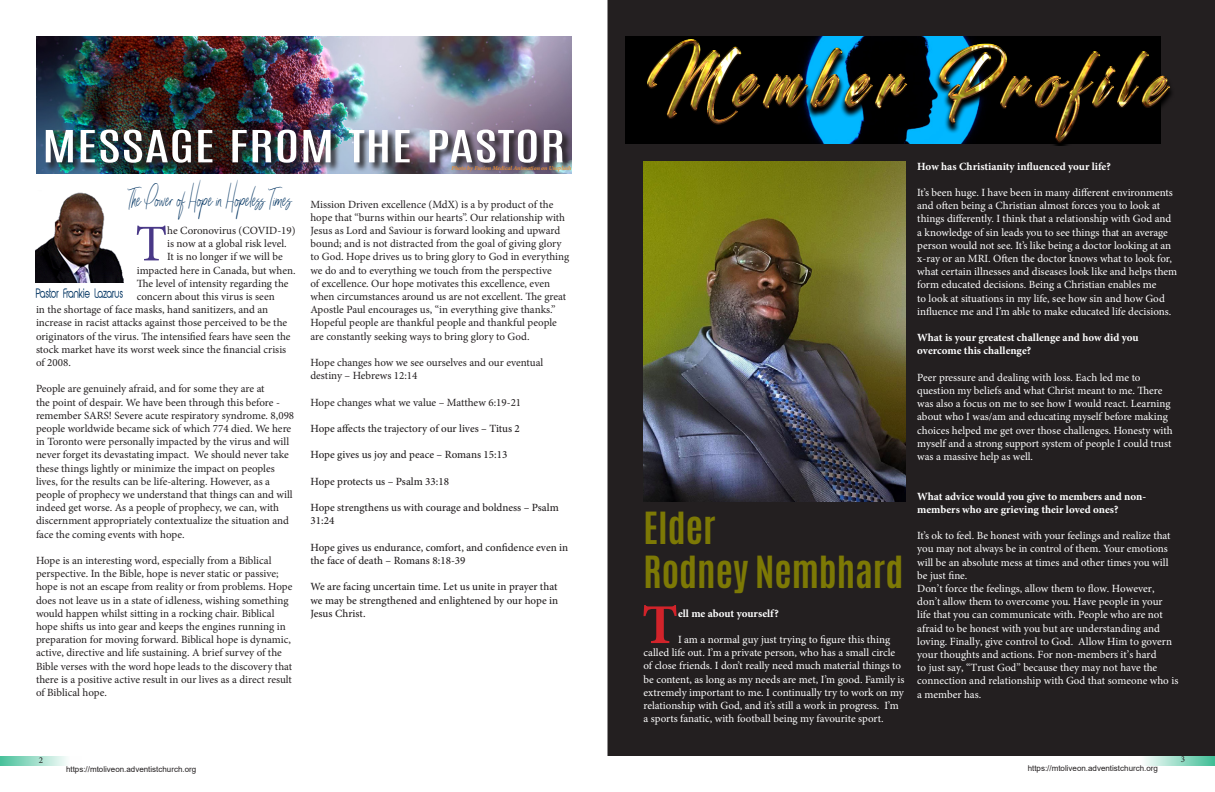
<style>
.page{position:relative;width:1215px;height:792px;background:#fff}
.page>*{position:absolute;margin:0;border:0;box-sizing:border-box;transform-origin:0 0}
.t1{font:700 56.3px "Minion Pro";color:#d1232a}
.t2{font:51.6px "Minion Pro";color:#493887}
.t3{font:37.7px "Antonio";color:#fff;scale:1.46 1}
.t4{font:700 37px "Antonio";color:#7d7905}
.t5{font:17px "Monique Script";color:#003361;scale:.71 1}
.t6{font:12px "Abeatby Kai";color:#003361;scale:.71 1}
.t7{font:11px/13.2px "Minion Pro";color:#231f20}
.t8{font:11px/13.2px "Minion Pro";color:#fff}
.t9{font:500 11px/13.2px "Minion Pro";color:#231f20}
.t10{font:700 11px/13.2px "Minion Pro";color:#fff}
.t11{font:9px "Minion Pro";color:#231f20}
.t12{font:8px "Arial";color:#231f20}
.t13{font:italic 700 6px "Minion Pro";letter-spacing:-.005em;color:#e48c35}
</style>
<div class="page">
<svg style="left:0;top:757px;width:67px;height:9px"></svg>
<svg style="left:1145px;top:756px;width:70px;height:9px"></svg>
<img style="left:36px;top:36px;width:536px;height:137px">
<img style="left:45px;top:129px;width:527px;height:44px">
<img style="left:36px;top:192px;width:88px;height:91px">
<div style="left:608px;top:0;width:607px;height:756px;background:#231f20"></div>
<div style="left:626px;top:36px;width:535px;height:108px;background:#000"></div>
<img style="left:644px;top:38px;width:535px;height:108px">
<img style="left:644px;top:161px;width:261px;height:340px">
<p class="t3" style="left:42px;top:119px;width:360px">MESSAGE FROM THE PASTOR</p>
<p class="t5" style="left:128px;top:191px;width:232px">The Power of Hope in Hopeless Times</p>
<p class="t2" style="left:135px;top:209px;width:33px">T</p>
<p class="t7" style="left:167px;top:224px;width:130px">he Coronovirus (COVID-19)</p>
<p class="t7" style="left:167px;top:237px;width:121px">is now at a global risk level.</p>
<p class="t7" style="left:167px;top:250px;width:117px">It is no longer if we will be</p>
<p class="t7" style="left:137px;top:264px;width:160px">impacted here in Canada, but when.</p>
<p class="t7" style="left:137px;top:277px;width:153px">The level of intensity regarding the</p>
<p class="t7" style="left:137px;top:290px;width:139px">concern about this virus is seen</p>
<p class="t7" style="left:36px;top:303px;width:234px">in the shortage of face masks, hand sanitizers, and an</p>
<p class="t7" style="left:36px;top:316px;width:253px">increase in racist attacks against those perceived to be the</p>
<p class="t7" style="left:36px;top:330px;width:256px">originators of the virus. The intensified fears have seen the</p>
<p class="t7" style="left:36px;top:343px;width:252px">stock market have its worst week since the financial crisis</p>
<p class="t7" style="left:36px;top:356px;width:36px">of 2008.</p>
<p class="t7" style="left:36px;top:382px;width:260px">People are genuinely afraid, and for some they are at<br>the point of despair. We have been through this before - remember SARS! Severe acute respiratory syndrome. 8,098 people worldwide became sick of which 774 died. We here in Toronto were personally impacted by the virus and will never forget its devastating impact. We should never take these things lightly or minimize the impact on peoples lives, for the results can be life-altering. However, as a people of prophecy we understand that things can and will indeed get worse. As a people of prophecy, we can, with discernment appropriately contextualize the situation and face the coming events with hope.</p>
<p class="t7" style="left:36px;top:554px;width:258px">Hope is an interesting word, especially from a Biblical perspective. In the Bible, hope is never static or passive; hope is not an escape from reality or from problems. Hope does not leave us in a state of idleness, wishing something would happen whilst sitting in a rocking chair. Biblical hope shifts us into gear and keeps the engines running in preparation for moving forward. Biblical hope is dynamic, active, directive and life sustaining. A brief survey of the Bible verses with the word hope leads to the discovery that there is a positive active result in our lives as a direct result of Biblical hope.</p>
<p class="t6" style="left:36px;top:288px;width:125px">Pastor Frankie Lazarus</p>
<p class="t13" style="left:452px;top:163px;width:121px">Photo by Fusion Medical Animation on Unsplash</p>
<p class="t7" style="left:310px;top:198px;width:260px">Mission Driven excellence (MdX) is a by product of the hope that “burns within our hearts”. Our relationship with Jesus as Lord and Saviour is forward looking and upward bound; and is not distracted from the goal of giving glory to God. Hope drives us to bring glory to God in everything we do and to everything we touch from the perspective<br>of excellence. Our hope motivates this excellence, even when circumstances around us are not excellent. The great Apostle Paul encourages us, “in everything give thanks.” Hopeful people are thankful people and thankful people are constantly seeking ways to bring glory to God.</p>
<p class="t7" style="left:310px;top:356px;width:234px">Hope changes how we see ourselves and our eventual destiny – Hebrews 12:14</p>
<p class="t7" style="left:310px;top:396px;width:212px">Hope changes what we value – Matthew 6:19-21</p>
<p class="t9" style="left:310px;top:422px;width:211px">Hope affects the trajectory of our lives – Titus 2</p>
<p class="t9" style="left:310px;top:448px;width:198px">Hope gives us joy and peace – Romans 15:13</p>
<p class="t9" style="left:310px;top:475px;width:140px">Hope protects us – Psalm 33:18</p>
<p class="t9" style="left:310px;top:501px;width:250px">Hope strengthens us with courage and boldness – Psalm<br>31:24</p>
<p class="t9" style="left:310px;top:541px;width:259px">Hope gives us endurance, comfort, and confidence even in the face of death – Romans 8:18-39</p>
<p class="t9" style="left:310px;top:580px;width:249px;text-align:justify">We are facing uncertain time. Let us unite in prayer that we may be strengthened and enlightened by our hope in Jesus Christ.</p>
<p class="t4" style="left:644px;top:500px;width:74px">Elder</p>
<p class="t4" style="left:644px;top:544px;width:261px">Rodney Nembhard</p>
<p class="t1" style="left:642px;top:585px;width:38px">T</p>
<p class="t10" style="left:678px;top:606px;width:102px">ell me about yourself?</p>
<p class="t8" style="left:644px;top:633px;width:263px;text-indent:35px">I am a normal guy just trying to figure this thing called life out. I’m a private person, who has a small circle of close friends. I don’t really need much material things to be content, as long as my needs are met, I’m good. Family is extremely important to me. I continually try to work on my relationship with God, and it’s still a work in progress. I’m a sports fanatic, with football being my favourite sport.</p>
<p class="t10" style="left:917px;top:159px;width:195px">How has Christianity influenced your life?</p>
<p class="t8" style="left:917px;top:186px;width:262px">It’s been huge. I have been in many different environments and often being a Christian almost forces you to look at things differently. I think that a relationship with God and a knowledge of sin leads you to see things that an average person would not see. It’s like being a doctor looking at an x-ray or an MRI. Often the doctor knows what to look for, what certain illnesses and diseases look like and helps them form educated decisions. Being a Christian enables me<br>to look at situations in my life, see how sin and how God influence me and I’m able to make educated life decisions.</p>
<p class="t10" style="left:917px;top:331px;width:223px">What is your greatest challenge and how did you overcome this challenge?</p>
<p class="t8" style="left:917px;top:371px;width:255px">Peer pressure and dealing with loss. Each led me to question my beliefs and what Christ meant to me. There was also a focus on me to see how I would react. Learning about who I was/am and educating myself before making</p>
<p class="t8" style="left:917px;top:423px;width:257px">choices helped me get over those challenges. Honesty with myself and a strong support system of people I could trust was a massive help as well.</p>
<p class="t10" style="left:917px;top:489px;width:230px">What advice would you give to members and non&shy;members who are grieving their loved ones?</p>
<p class="t8" style="left:917px;top:529px;width:255px">It’s ok to feel. Be honest with your feelings and realize that you may not always be in control of them. Your emotions will be an absolute mess at times and other times you will be just fine.</p>
<p class="t8" style="left:917px;top:582px;width:263px">Don’t force the feelings, allow them to flow. However, don’t allow them to overcome you. Have people in your life that you can communicate with. People who are not afraid to be honest with you but are understanding and loving. Finally, give control to God. Allow Him to govern your thoughts and actions. For non-members it’s hard<br>to just say, “Trust God” because they may not have the connection and relationship with God that someone who is a member has.</p>
<p class="t11" style="left:39px;top:754px;width:6px">2</p>
<p class="t11" style="left:1181px;top:753px;width:6px">3</p>
<p class="t12" style="left:66px;top:764px;width:132px">https://mtoliveon.adventistchurch.org</p>
<p class="t12" style="left:1028px;top:763px;width:132px">https://mtoliveon.adventistchurch.org</p>
</div>
